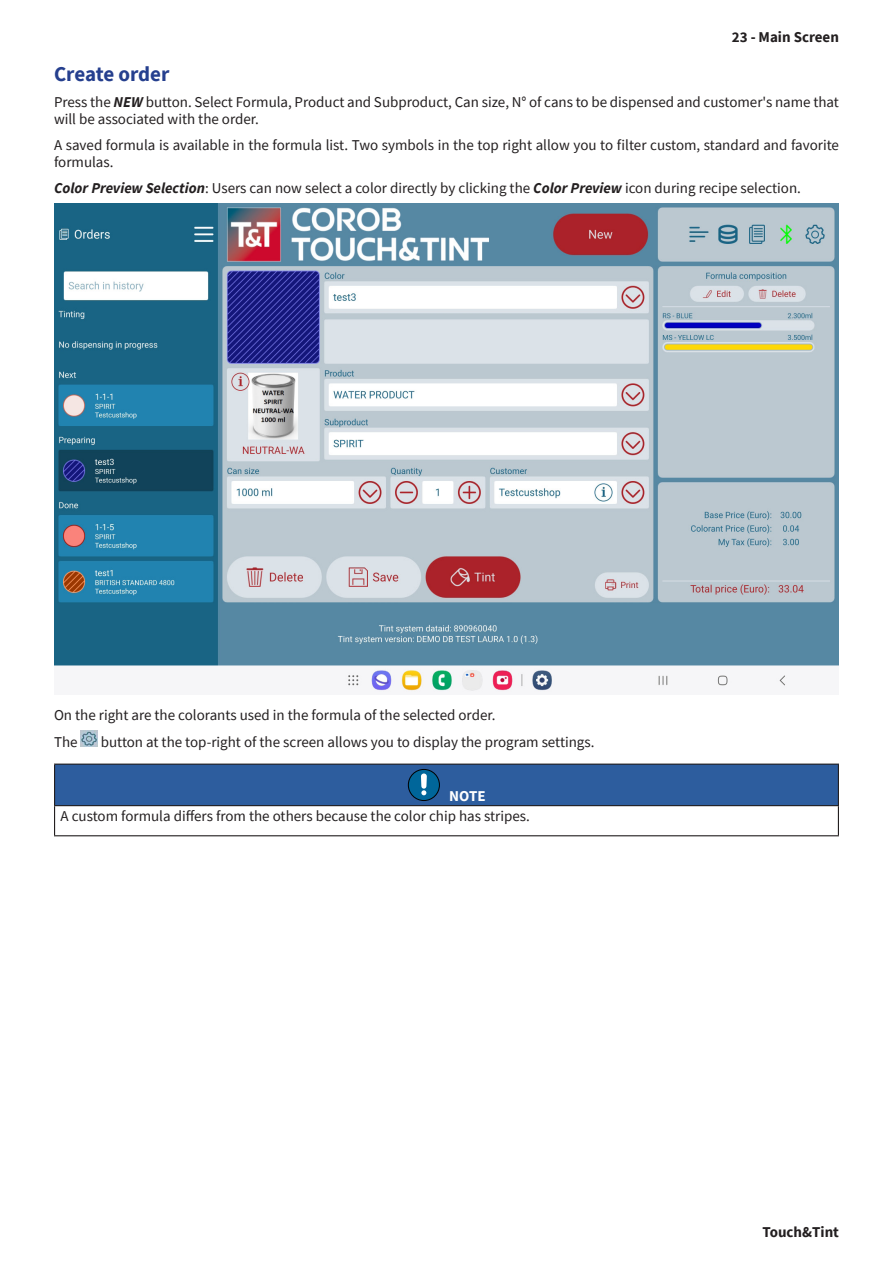
<style>
.page{position:relative;width:893px;height:1263px;background:#fff}
.page>*{position:absolute;margin:0;border:0;box-sizing:border-box;transform-origin:0 0}
.Title_2{font:700 21px "Source Sans Pro";letter-spacing:-.01em;color:#253f8e}
.Body{font:15px/17.2px "Source Sans Pro";color:#231f20}
.t1{font:700 15px "Source Sans Pro";color:#231f20}
.Body_Bold_White_Centered{font:700 15px "Source Sans Pro";color:#fff}
.s1{font-weight:700;font-style:italic}
</style>
<div class="page">
<img style="left:54px;top:204px;width:785px;height:488px">
<img style="left:81px;top:731px;width:17px;height:15px">
<div style="left:55px;top:764px;width:783px;height:42px;background:#2d5d9e"></div>
<hr style="left:54px;top:805px;width:785px;height:1px;background:#231f20">
<svg style="left:54px;top:806px;width:1px;height:29px"></svg>
<svg style="left:838px;top:806px;width:1px;height:29px"></svg>
<hr style="left:54px;top:835px;width:785px;height:1px;background:#231f20">
<hr style="left:54px;top:763px;width:785px;height:2px;background:#231f20">
<hr style="left:54px;top:765px;width:1px;height:40px;background:#231f20">
<hr style="left:838px;top:765px;width:1px;height:40px;background:#231f20">
<div style="left:408px;top:769px;width:31px;height:31px;background:#00669a;border-radius:50%"></div>
<div style="left:421px;top:773px;width:6px;height:16px;background:#fff;border-radius:3px"></div>
<svg style="left:421px;top:790px;width:5px;height:5px"></svg>
<div style="left:408px;top:769px;width:32px;height:32px;border:1px solid #000;border-radius:50%"></div>
<p class="t1" style="left:732px;top:27px;width:109px">23 - Main Screen</p>
<p class="Title_2" style="left:54px;top:60px;width:117px">Create order</p>
<p class="Body" style="left:54px;top:93px;width:786px">Press the <span class="s1">NEW</span> button. Select Formula, Product and Subproduct, Can size, N° of cans to be dispensed and customer's name that will be associated with the order.</p>
<p class="Body" style="left:54px;top:136px;width:786px">A saved formula is available in the formula list. Two symbols in the top right allow you to filter custom, standard and favorite formulas.</p>
<p class="Body" style="left:54px;top:179px;width:748px"><span class="s1">Color Preview Selection</span>: Users can now select a color directly by clicking the <span class="s1">Color Preview</span> icon during recipe selection.</p>
<p class="Body" style="left:54px;top:706px;width:443px">On the right are the colorants used in the formula of the selected order.</p>
<p class="Body" style="left:54px;top:733px;width:25px">The</p>
<p class="Body" style="left:101px;top:733px;width:495px">button at the top-right of the screen allows you to display the program settings.</p>
<p class="Body_Bold_White_Centered" style="left:449px;top:786px;width:38px">NOTE</p>
<p class="Body" style="left:61px;top:807px;width:471px">A custom formula differs from the others because the color chip has stripes.</p>
<p class="t1" style="left:762px;top:1221px;width:78px">Touch&amp;Tint</p>
</div>
